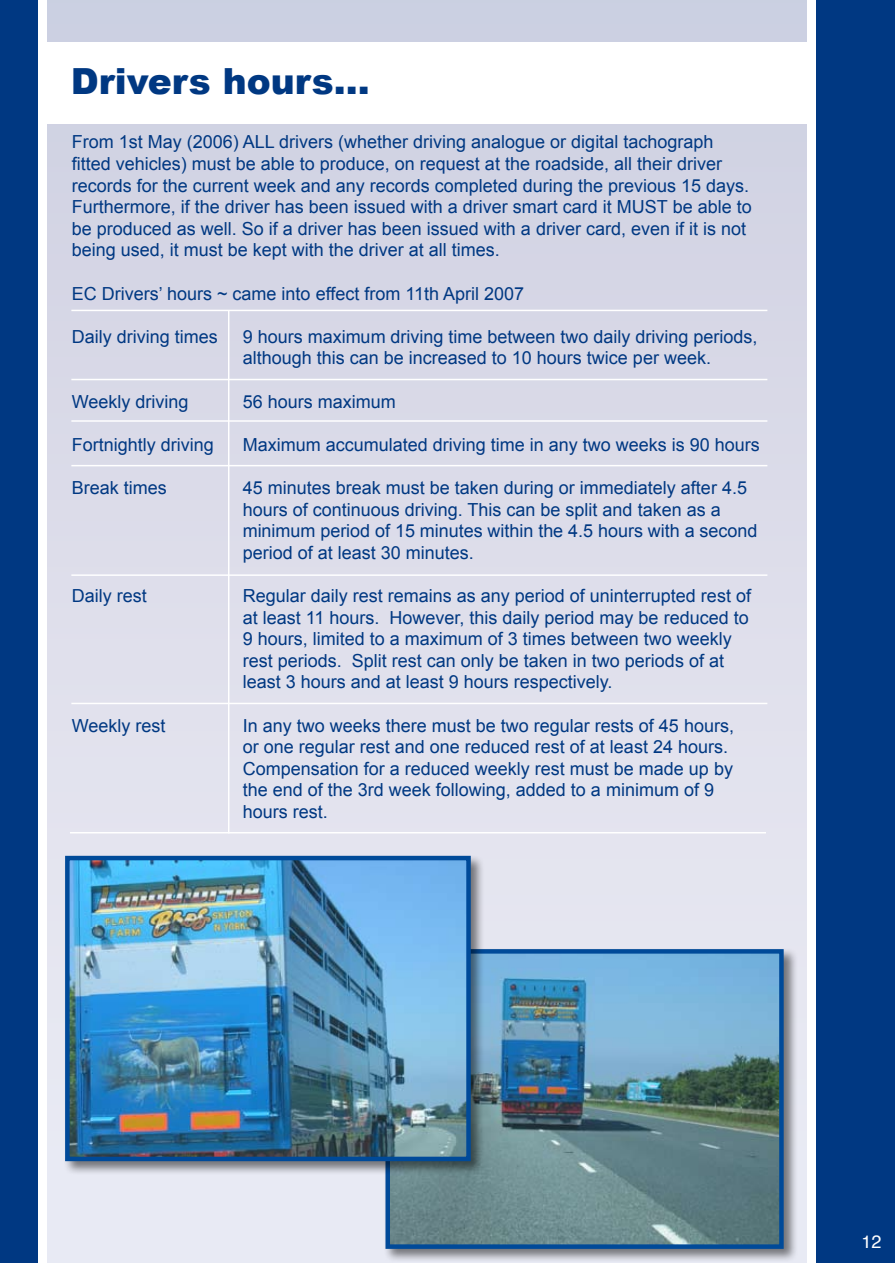
<style>
.page{position:relative;width:895px;height:1263px;background:#fff}
.page>*{position:absolute;margin:0;border:0;box-sizing:border-box;transform-origin:0 0}
.t1{font:900 36px "Arial";color:#003882}
.t2{font:18px/21.6px "Arial";color:#003882}
.t3{font:18px "Helvetica";color:#fff}
</style>
<div class="page">
<div style="left:21px;top:0;width:834px;height:1263px;background:linear-gradient(to bottom,#cfd0e1,#edeef6)"></div>
<div style="left:810px;top:0;width:85px;height:1263px;background:#003882"></div>
<div style="left:0;top:0;width:44px;height:1263px;background:#003882"></div>
<div style="left:808px;top:0;width:8px;height:1263px;background:#fff"></div>
<div style="left:38px;top:0;width:8px;height:1263px;background:#fff"></div>
<div style="left:41px;top:43px;width:771px;height:81px;background:#fff"></div>
<div style="left:384px;top:947px;width:414px;height:316px;background:#000;opacity:.5"></div>
<img style="left:390px;top:954px;width:389px;height:290px">
<div style="left:385px;top:949px;width:399px;height:300px;border:4px solid #004a99"></div>
<div style="left:63px;top:854px;width:422px;height:322px;background:#000;opacity:.5"></div>
<img style="left:70px;top:861px;width:396px;height:295px">
<div style="left:65px;top:856px;width:406px;height:305px;border:4px solid #004a99"></div>
<hr style="left:71px;top:310px;width:696px;height:1px;background:#fff">
<hr style="left:71px;top:379px;width:696px;height:1px;background:#fff">
<hr style="left:71px;top:420px;width:696px;height:2px;background:#fff">
<hr style="left:71px;top:465px;width:696px;height:1px;background:#fff">
<hr style="left:71px;top:574px;width:696px;height:2px;background:#fff">
<hr style="left:71px;top:703px;width:696px;height:1px;background:#fff">
<hr style="left:70px;top:832px;width:696px;height:1px;background:#fff">
<hr style="left:228px;top:310px;width:1px;height:523px;background:#fff">
<p class="t1" style="left:71px;top:55px;width:300px">Drivers hours...</p>
<p class="t2" style="left:72px;top:131px;width:681px">From 1st May (2006) ALL drivers (whether driving analogue or digital tachograph fitted vehicles) must be able to produce, on request at the roadside, all their driver records for the current week and any records completed during the previous 15 days.<br>Furthermore, if the driver has been issued with a driver smart card it MUST be able to be produced as well. So if a driver has been issued with a driver card, even if it is not being used, it must be kept with the driver at all times.</p>
<p class="t2" style="left:72px;top:282px;width:454px">EC Drivers’ hours ~ came into effect from 11th April 2007</p>
<p class="t2" style="left:72px;top:326px;width:148px">Daily driving times</p>
<p class="t2" style="left:243px;top:326px;width:516px">9 hours maximum driving time between two daily driving periods, although this can be increased to 10 hours twice per week.</p>
<p class="t2" style="left:72px;top:390px;width:118px">Weekly driving</p>
<p class="t2" style="left:243px;top:390px;width:155px">56 hours maximum</p>
<p class="t2" style="left:72px;top:434px;width:144px">Fortnightly driving</p>
<p class="t2" style="left:243px;top:434px;width:519px">Maximum accumulated driving time in any two weeks is 90 hours</p>
<p class="t2" style="left:72px;top:477px;width:97px">Break times</p>
<p class="t2" style="left:243px;top:477px;width:516px">45 minutes break must be taken during or immediately after 4.5 hours of continuous driving. This can be split and taken as a minimum period of 15 minutes within the 4.5 hours with a second period of at least 30 minutes.</p>
<p class="t2" style="left:72px;top:585px;width:77px">Daily rest</p>
<p class="t2" style="left:243px;top:585px;width:510px">Regular daily rest remains as any period of uninterrupted rest of at least 11 hours. However, this daily period may be reduced to 9 hours, limited to a maximum of 3 times between two weekly rest periods. Split rest can only be taken in two periods of at least 3 hours and at least 9 hours respectively.</p>
<p class="t2" style="left:72px;top:714px;width:95px">Weekly rest</p>
<p class="t2" style="left:243px;top:714px;width:493px">In any two weeks there must be two regular rests of 45 hours, or one regular rest and one reduced rest of at least 24 hours.<br>Compensation for a reduced weekly rest must be made up by the end of the 3rd week following, added to a minimum of 9 hours rest.</p>
<p class="t3" style="left:861px;top:1226px;width:22px">12</p>
</div>
